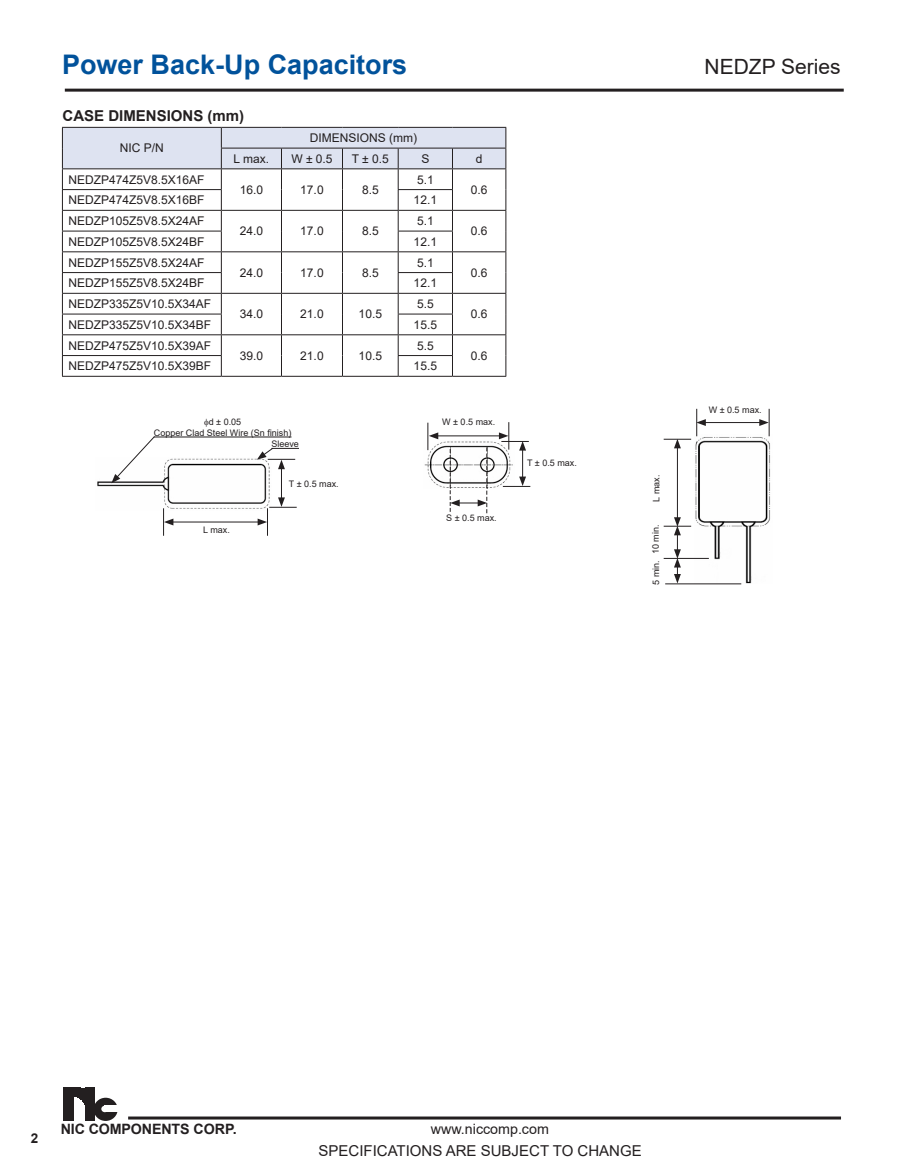
<style>
.page{position:relative;width:905px;height:1175px;background:#fff}
.page>*{position:absolute;margin:0;border:0;box-sizing:border-box;transform-origin:0 0}
.Subhead_1{font:700 27px "Arial";color:#01529b}
.Right_aligned_head{font:21px "Arial";color:#231f20}
.t1{font:15px "Arial";color:#231f20}
.Subhead_3{font:700 15px "Arial";color:#231f20}
.t2{font:700 14.25px "Arial";letter-spacing:-.01em;color:#231f20}
.t3{font:14.25px "Arial";color:#231f20}
.t4{font:700 13.5px "Arial";color:#231f20}
.t5{font:12px "Arial";color:#231f20}
.Body_Text{font:9px "Arial";color:#231f20}
</style>
<div class="page">
<hr style="left:65px;top:89px;width:778px;height:3px;background:#231f20">
<hr style="left:128px;top:1116px;width:713px;height:3px;background:#231f20">
<div style="left:63px;top:1087px;width:10px;height:33px;background:#231f20"></div>
<div style="left:94px;top:1097px;width:24px;height:23px;background:#231f20;border-radius:50%"></div>
<div style="left:86px;top:1087px;width:9px;height:33px;background:#231f20"></div>
<div style="left:101px;top:1105px;width:7px;height:7px;background:#fff;border-radius:50%"></div>
<div style="left:104px;top:1105px;width:14px;height:7px;background:#fff"></div>
<svg style="left:73px;top:1087px;width:13px;height:33px"></svg>
<svg style="left:62px;top:127px;width:444px;height:249px"></svg>
<hr style="left:62px;top:376px;width:159px;height:1px;background:#231f20">
<hr style="left:221px;top:376px;width:60px;height:1px;background:#231f20">
<hr style="left:281px;top:376px;width:61px;height:1px;background:#231f20">
<hr style="left:342px;top:376px;width:56px;height:1px;background:#231f20">
<hr style="left:398px;top:376px;width:54px;height:1px;background:#231f20">
<hr style="left:452px;top:376px;width:54px;height:1px;background:#231f20">
<img style="left:424px;top:441px;width:89px;height:48px">
<hr style="left:522px;top:448px;width:1px;height:31px;background:#231f20">
<svg style="left:503px;top:476px;width:27px;height:11px"></svg>
<hr style="left:436px;top:435px;width:65px;height:1px;background:#231f20">
<svg style="left:499px;top:422px;width:29px;height:28px"></svg>
<svg style="left:450px;top:448px;width:37px;height:65px"></svg>
<img style="left:694px;top:435px;width:76px;height:148px">
<hr style="left:703px;top:422px;width:58px;height:1px;background:#231f20">
<svg style="left:759px;top:409px;width:10px;height:27px"></svg>
<svg style="left:696px;top:409px;width:9px;height:27px"></svg>
<hr style="left:677px;top:446px;width:1px;height:73px;background:#231f20">
<svg style="left:664px;top:439px;width:26px;height:9px"></svg>
<hr style="left:664px;top:558px;width:44px;height:1px;background:#231f20">
<hr style="left:665px;top:583px;width:75px;height:1px;background:#231f20">
<svg style="left:664px;top:517px;width:26px;height:66px"></svg>
<img style="left:97px;top:458px;width:173px;height:51px">
<hr style="left:171px;top:521px;width:89px;height:1px;background:#231f20">
<svg style="left:163px;top:509px;width:10px;height:26px"></svg>
<hr style="left:281px;top:467px;width:1px;height:33px;background:#231f20">
<svg style="left:257px;top:497px;width:39px;height:38px"></svg>
<hr style="left:154px;top:436px;width:137px;height:1px;background:#231f20">
<svg style="left:257px;top:447px;width:42px;height:22px"></svg>
<svg style="left:111px;top:436px;width:44px;height:47px"></svg>
<svg style="left:427px;top:423px;width:11px;height:26px"></svg>
<p class="Subhead_1" style="left:62px;top:45px;width:347px">Power Back-Up Capacitors</p>
<p class="Subhead_3" style="left:63px;top:106px;width:183px">CASE DIMENSIONS (mm)</p>
<p class="t5" style="left:120px;top:140px;width:46px">NIC P/N</p>
<p class="t5" style="left:310px;top:130px;width:109px">DIMENSIONS (mm)</p>
<p class="t5" style="left:234px;top:150px;width:37px">L max.</p>
<p class="t5" style="left:291px;top:150px;width:43px">W ± 0.5</p>
<p class="t5" style="left:352px;top:150px;width:39px">T ± 0.5</p>
<p class="t5" style="left:421px;top:150px;width:10px">S</p>
<p class="t5" style="left:476px;top:150px;width:8px">d</p>
<p class="t5" style="left:68px;top:171px;width:138px">NEDZP474Z5V8.5X16AF</p>
<p class="t5" style="left:417px;top:171px;width:18px">5.1</p>
<p class="t5" style="left:240px;top:181px;width:25px">16.0</p>
<p class="t5" style="left:300px;top:181px;width:25px">17.0</p>
<p class="t5" style="left:362px;top:181px;width:18px">8.5</p>
<p class="t5" style="left:68px;top:192px;width:138px">NEDZP474Z5V8.5X16BF</p>
<p class="t5" style="left:413px;top:192px;width:25px">12.1</p>
<p class="t5" style="left:68px;top:213px;width:138px">NEDZP105Z5V8.5X24AF</p>
<p class="t5" style="left:240px;top:223px;width:25px">24.0</p>
<p class="t5" style="left:300px;top:223px;width:25px">17.0</p>
<p class="t5" style="left:362px;top:223px;width:18px">8.5</p>
<p class="t5" style="left:417px;top:213px;width:18px">5.1</p>
<p class="t5" style="left:68px;top:233px;width:138px">NEDZP105Z5V8.5X24BF</p>
<p class="t5" style="left:413px;top:233px;width:25px">12.1</p>
<p class="t5" style="left:68px;top:254px;width:138px">NEDZP155Z5V8.5X24AF</p>
<p class="t5" style="left:240px;top:264px;width:25px">24.0</p>
<p class="t5" style="left:300px;top:264px;width:25px">17.0</p>
<p class="t5" style="left:362px;top:264px;width:18px">8.5</p>
<p class="t5" style="left:417px;top:254px;width:18px">5.1</p>
<p class="t5" style="left:68px;top:275px;width:138px">NEDZP155Z5V8.5X24BF</p>
<p class="t5" style="left:413px;top:275px;width:25px">12.1</p>
<p class="t5" style="left:68px;top:295px;width:144px">NEDZP335Z5V10.5X34AF</p>
<p class="t5" style="left:240px;top:306px;width:25px">34.0</p>
<p class="t5" style="left:300px;top:306px;width:25px">21.0</p>
<p class="t5" style="left:358px;top:306px;width:25px">10.5</p>
<p class="t5" style="left:417px;top:295px;width:18px">5.5</p>
<p class="t5" style="left:68px;top:316px;width:144px">NEDZP335Z5V10.5X34BF</p>
<p class="t5" style="left:413px;top:316px;width:25px">15.5</p>
<p class="t5" style="left:68px;top:337px;width:144px">NEDZP475Z5V10.5X39AF</p>
<p class="t5" style="left:240px;top:347px;width:25px">39.0</p>
<p class="t5" style="left:300px;top:347px;width:25px">21.0</p>
<p class="t5" style="left:358px;top:347px;width:25px">10.5</p>
<p class="t5" style="left:417px;top:337px;width:18px">5.5</p>
<p class="t5" style="left:68px;top:358px;width:144px">NEDZP475Z5V10.5X39BF</p>
<p class="t5" style="left:413px;top:358px;width:25px">15.5</p>
<p class="t5" style="left:471px;top:181px;width:18px">0.6</p>
<p class="t5" style="left:471px;top:223px;width:18px">0.6</p>
<p class="t5" style="left:471px;top:264px;width:18px">0.6</p>
<p class="t5" style="left:471px;top:306px;width:18px">0.6</p>
<p class="t5" style="left:471px;top:347px;width:18px">0.6</p>
<p class="Body_Text" style="left:209px;top:416px;width:34px">d ± 0.05</p>
<p class="Body_Text" style="left:154px;top:426px;width:139px">Copper Clad Steel Wire (Sn finish)</p>
<p class="Body_Text" style="left:271px;top:438px;width:29px">Sleeve</p>
<p class="Body_Text" style="left:203px;top:524px;width:28px">L max.</p>
<p class="Body_Text" style="left:289px;top:477px;width:51px">T ± 0.5 max.</p>
<p class="Body_Text" style="left:442px;top:416px;width:54px">W ± 0.5 max.</p>
<p class="Body_Text" style="left:446px;top:511px;width:52px">S ± 0.5 max.</p>
<p class="Body_Text" style="left:527px;top:457px;width:51px">T ± 0.5 max.</p>
<p class="Right_aligned_head" style="left:704px;top:52px;width:138px">NEDZP Series</p>
<p class="Body_Text" style="left:650px;top:501px;width:28px;rotate:-90deg">L max.</p>
<p class="Body_Text" style="left:649px;top:554px;width:31px;rotate:-90deg">10 min.</p>
<p class="Body_Text" style="left:649px;top:584px;width:26px;rotate:-90deg">5 min.</p>
<p class="Body_Text" style="left:708px;top:403px;width:54px">W ± 0.5 max.</p>
<p class="t4" style="left:31px;top:1128px;width:9px">2</p>
<p class="t2" style="left:61px;top:1119px;width:177px">NIC COMPONENTS CORP.</p>
<p class="t3" style="left:431px;top:1119px;width:119px">www.niccomp.com</p>
<p class="t1" style="left:318px;top:1140px;width:325px">SPECIFICATIONS ARE SUBJECT TO CHANGE</p>
</div>
